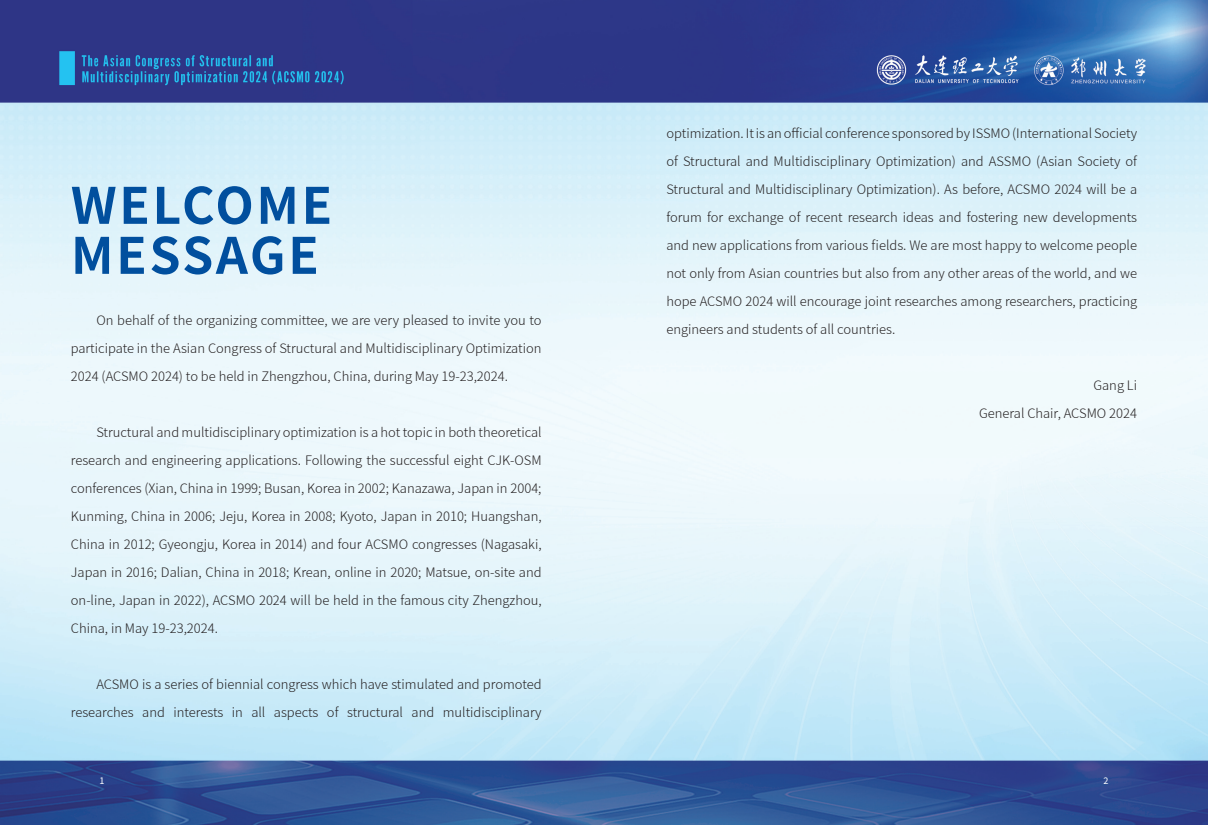
<style>
.page{position:relative;width:1208px;height:825px;background:#fff}
.page>*{position:absolute;margin:0;border:0;box-sizing:border-box;transform-origin:0 0}
.t1{font:700 50px/50px "Source Han Sans CN";letter-spacing:.05em;color:#014f9e}
.t2{font:300 13px/28px "Source Han Sans CN";color:#231f20;text-align:justify}
.t3{font:9px "Source Han Sans CN";color:#fff}
</style>
<div class="page">
<img style="left:0;top:1px;width:1207px;height:824px">
<h1 class="t1" style="left:71px;top:182px;width:263px">WELCOME<br>MESSAGE</h1>
<p class="t2" style="left:71px;top:306px;width:472px;text-indent:26px">On behalf of the organizing committee, we are very pleased to invite you to participate in the Asian Congress of Structural and Multidisciplinary Optimization 2024 (ACSMO 2024) to be held in Zhengzhou, China, during May 19-23,2024.</p>
<p class="t2" style="left:71px;top:419px;width:472px;text-indent:26px">Structural and multidisciplinary optimization is a hot topic in both theoretical research and engineering applications. Following the successful eight CJK-OSM conferences (Xian, China in 1999; Busan, Korea in 2002; Kanazawa, Japan in 2004; Kunming, China in 2006; Jeju, Korea in 2008; Kyoto, Japan in 2010; Huangshan, China in 2012; Gyeongju, Korea in 2014) and four ACSMO congresses (Nagasaki, Japan in 2016; Dalian, China in 2018; Krean, online in 2020; Matsue, on-site and on-line, Japan in 2022), ACSMO 2024 will be held in the famous city Zhengzhou, China, in May 19-23,2024.</p>
<p class="t2" style="left:71px;top:671px;width:472px;text-align:right">ACSMO is a series of biennial congress which have stimulated and promoted researches and interests in all aspects of structural and multidisciplinary</p>
<p class="t2" style="left:666px;top:119px;width:472px">optimization. It is an official conference sponsored by ISSMO (International Society of Structural and Multidisciplinary Optimization) and ASSMO (Asian Society of Structural and Multidisciplinary Optimization). As before, ACSMO 2024 will be a forum for exchange of recent research ideas and fostering new developments and new applications from various fields. We are most happy to welcome people not only from Asian countries but also from any other areas of the world, and we hope ACSMO 2024 will encourage joint researches among researchers, practicing engineers and students of all countries.</p>
<p class="t2" style="left:979px;top:371px;width:159px;text-align:right">Gang Li<br>General Chair, ACSMO 2024</p>
<p class="t3" style="left:100px;top:775px;width:6px">1</p>
<p class="t3" style="left:1103px;top:775px;width:6px">2</p>
</div>
